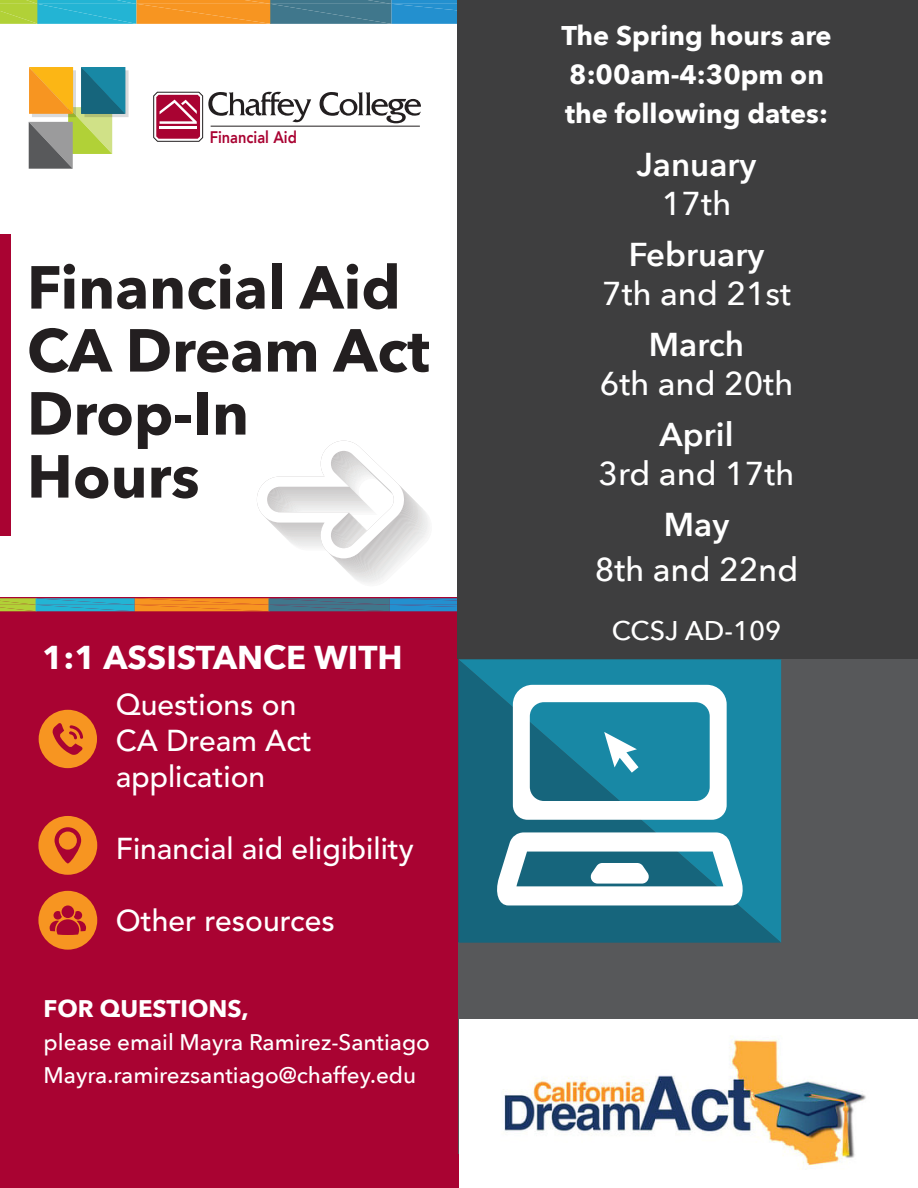
<style>
.page{position:relative;width:918px;height:1188px;background:#fff}
.page>*{position:absolute;margin:0;border:0;box-sizing:border-box;transform-origin:0 0}
.t1{font:700 60px/63px "Avenir Next";color:#231f20}
.t2{font:500 33px "Avenir Next";color:#fff}
.t3{font:600 33px "Avenir Next";color:#fff}
.t4{font:700 33px "Avenir Next";color:#fff}
.t5{font:500 30px "Avenir";color:#fff}
.t6{font:700 27px "Avenir Next";color:#fff}
.t7{font:500 27px "Avenir Next";color:#fff}
.t8{font:700 24px "Avenir Next";color:#fff}
.t9{font:500 22.5px "Avenir Next";color:#fff}
.t10{font:800 16.8px "Avenir";color:#a90332;scale:.87 1}
</style>
<div class="page">
<div style="left:0;top:234px;width:10px;height:302px;background:#a90332"></div>
<div style="left:0;top:598px;width:458px;height:590px;background:#a90332"></div>
<svg style="left:153px;top:91px;width:158px;height:51px"></svg>
<svg style="left:320px;top:92px;width:101px;height:31px"></svg>
<hr style="left:211px;top:126px;width:209px;height:1px;background:#231f20">
<svg style="left:39px;top:710px;width:58px;height:58px"></svg>
<svg style="left:38px;top:891px;width:59px;height:59px"></svg>
<svg style="left:38px;top:816px;width:59px;height:59px"></svg>
<svg style="left:29px;top:67px;width:100px;height:102px"></svg>
<svg style="left:0;top:598px;width:457px;height:13px;background:#768f7a"></svg>
<svg style="left:0;top:0;width:457px;height:24px;background:#779a81"></svg>
<div style="left:458px;top:0;width:460px;height:1154px;background:#57585a"></div>
<svg style="left:458px;top:659px;width:323px;height:284px;background:#18758e"></svg>
<svg style="left:513px;top:685px;width:214px;height:135px;background:#73b3c3"></svg>
<svg style="left:494px;top:832px;width:251px;height:73px;background:#a3c5ce"></svg>
<div style="left:459px;top:1020px;width:459px;height:168px;background:#fff"></div>
<img style="left:503px;top:1036px;width:363px;height:134px">
<svg style="left:257px;top:441px;width:172px;height:142px"></svg>
<div style="left:457px;top:0;width:461px;height:659px;background:#3e3e3f"></div>
<p class="t10" style="left:210px;top:124px;width:102px">Financial Aid</p>
<p class="t1" style="left:27px;top:255px;width:375px">Financial Aid</p>
<p class="t1" style="left:27px;top:318px;width:404px">CA Dream Act</p>
<p class="t1" style="left:27px;top:381px;width:224px">Drop-In<br>Hours</p>
<p class="t4" style="left:42px;top:628px;width:362px">1:1 ASSISTANCE WITH</p>
<p class="t5" style="left:116px;top:682px;width:182px">Questions on</p>
<p class="t5" style="left:116px;top:718px;width:198px">CA Dream Act</p>
<p class="t5" style="left:116px;top:754px;width:151px">application</p>
<p class="t5" style="left:116px;top:826px;width:300px">Financial aid eligibility</p>
<p class="t5" style="left:116px;top:898px;width:220px">Other resources</p>
<p class="t8" style="left:44px;top:988px;width:207px">FOR QUESTIONS,</p>
<p class="t9" style="left:44px;top:1023px;width:388px">please email Mayra Ramirez-Santiago</p>
<p class="t9" style="left:44px;top:1056px;width:374px">Mayra.ramirezsantiago@chaffey.edu</p>
<p class="t6" style="left:561px;top:12px;width:272px">The Spring hours are</p>
<p class="t6" style="left:569px;top:51px;width:256px">8:00am-4:30pm on</p>
<p class="t6" style="left:565px;top:90px;width:264px">the following dates:</p>
<p class="t3" style="left:637px;top:136px;width:121px">January</p>
<p class="t2" style="left:662px;top:175px;width:71px">17th</p>
<p class="t3" style="left:629px;top:226px;width:137px">February</p>
<p class="t2" style="left:602px;top:265px;width:191px">7th and 21st</p>
<p class="t3" style="left:649px;top:316px;width:97px">March</p>
<p class="t2" style="left:600px;top:355px;width:195px">6th and 20th</p>
<p class="t3" style="left:660px;top:406px;width:75px">April</p>
<p class="t2" style="left:599px;top:445px;width:197px">3rd and 17th</p>
<p class="t3" style="left:664px;top:496px;width:67px">May</p>
<p class="t2" style="left:595px;top:541px;width:205px">8th and 22nd</p>
<p class="t7" style="left:612px;top:608px;width:171px">CCSJ AD-109</p>
</div>
